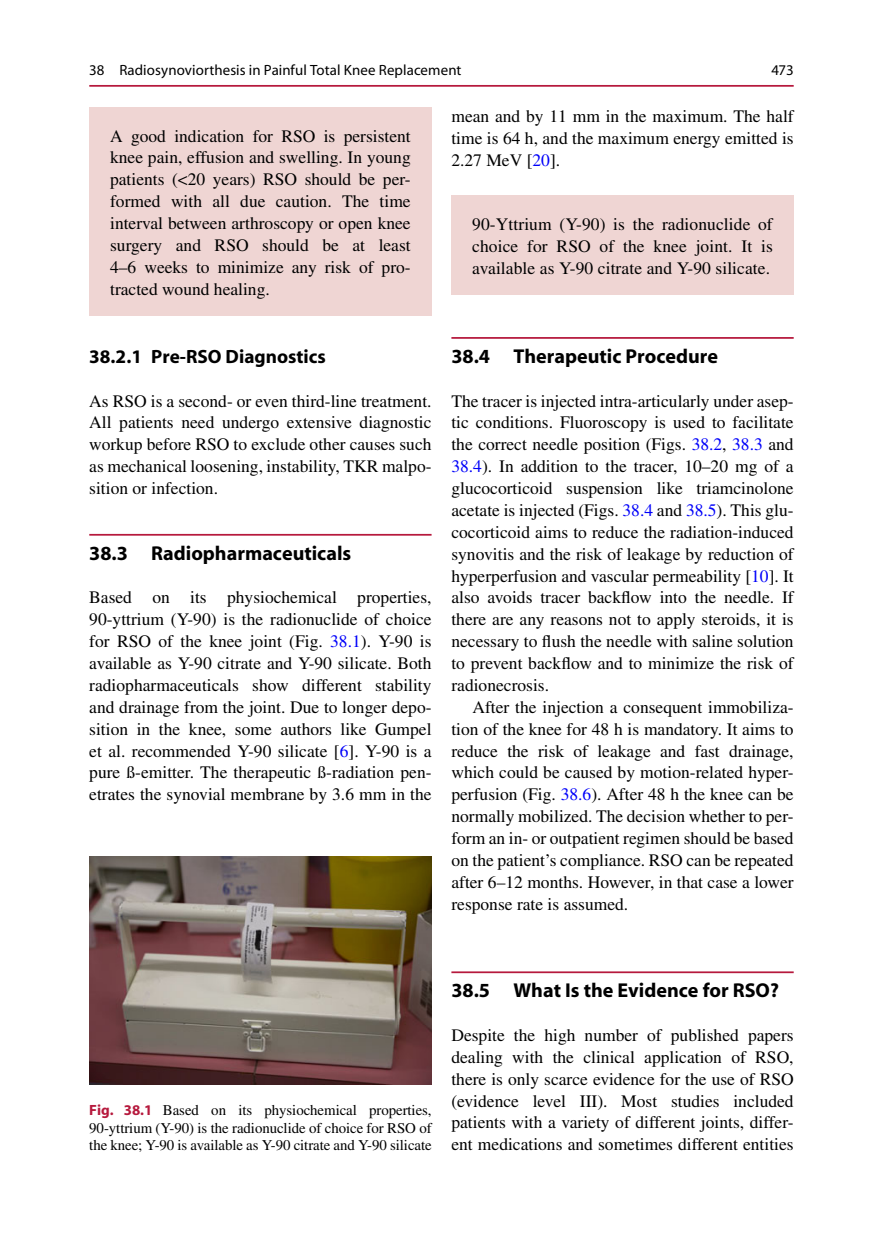
<style>
.page{position:relative;width:883px;height:1260px;background:#fff}
.page>*{position:absolute;margin:0;border:0;box-sizing:border-box;transform-origin:0 0}
.t1{font:700 20.12px "Mtnmyr Myriad";color:#000}
.t2{font:700 19.25px "Mtnmyr Myriad";color:#000}
.t3{font:17.5px/21.9px "Vgrxvt Times";color:#000;text-align:justify}
.t4{font:14.88px/17.5px "Vgrxvt Times";letter-spacing:-.005em;color:#000;text-align:justify}
.t5{font:14.88px "Rvpxtx Myriad";letter-spacing:.005em;color:#000}
.s1{color:#0000fa}
.s2{font-family:"Mtnmyr Myriad";font-weight:700;color:#b6193d}
</style>
<div class="page">
<hr style="left:89px;top:534px;width:343px;height:2px;background:#b6193d">
<hr style="left:451px;top:337px;width:343px;height:2px;background:#b6193d">
<hr style="left:451px;top:971px;width:343px;height:2px;background:#b6193d">
<img style="left:89px;top:856px;width:343px;height:228px">
<div style="left:89px;top:107px;width:343px;height:209px;background:#efd5d3"></div>
<div style="left:451px;top:196px;width:343px;height:99px;background:#efd5d3"></div>
<hr style="left:89px;top:85px;width:705px;height:2px;background:#b6193d">
<p class="t5" style="left:89px;top:64px;width:374px">38 Radiosynoviorthesis in Painful Total Knee Replacement</p>
<p class="t5" style="left:771px;top:64px;width:24px">473</p>
<p class="t3" style="left:110px;top:126px;width:302px">A good indication for RSO is persistent knee pain, effusion and swelling. In young patients (&lt;20 years) RSO should be per&shy;formed with all due caution. The time interval between arthroscopy or open knee surgery and RSO should be at least 4–6 weeks to minimize any risk of pro&shy;tracted wound healing.</p>
<p class="t3" style="left:451px;top:107px;width:344px">mean and by 11 mm in the maximum. The half time is 64 h, and the maximum energy emitted is 2.27 MeV [ <span class="s1">20</span> ].</p>
<p class="t3" style="left:472px;top:215px;width:302px">90-Yttrium (Y-90) is the radionuclide of choice for RSO of the knee joint. It is available as Y-90 citrate and Y-90 silicate.</p>
<p class="t2" style="left:89px;top:349px;width:238px">38.2.1 Pre-RSO Diagnostics</p>
<p class="t3" style="left:89px;top:391px;width:344px">As RSO is a second- or even third-line treatment.<br>All patients need undergo extensive diagnostic workup before RSO to exclude other causes such as mechanical loosening, instability, TKR malpo&shy;sition or infection.</p>
<p class="t1" style="left:89px;top:545px;width:263px">38.3 Radiopharmaceuticals</p>
<p class="t3" style="left:89px;top:588px;width:344px">Based on its physiochemical properties, 90-yttrium (Y-90) is the radionuclide of choice for RSO of the knee joint (Fig. <span class="s1">38.1</span> ). Y-90 is available as Y-90 citrate and Y-90 silicate. Both radiopharmaceuticals show different stability and drainage from the joint. Due to longer depo&shy;sition in the knee, some authors like Gumpel et al. recommended Y-90 silicate [ <span class="s1">6</span> ]. Y-90 is a pure ß-emitter. The therapeutic ß-radiation pen&shy;etrates the synovial membrane by 3.6 mm in the</p>
<p class="t1" style="left:451px;top:349px;width:268px">38.4 Therapeutic Procedure</p>
<p class="t3" style="left:451px;top:391px;width:344px">The tracer is injected intra-articularly under asep&shy;tic conditions. Fluoroscopy is used to facilitate the correct needle position (Figs. <span class="s1">38.2</span> , <span class="s1">38.3</span> and <span class="s1">38.4</span> ). In addition to the tracer, 10–20 mg of a glucocorticoid suspension like triamcinolone acetate is injected (Figs. <span class="s1">38.4</span> and <span class="s1">38.5</span> ). This glu&shy;cocorticoid aims to reduce the radiation-induced synovitis and the risk of leakage by reduction of hyperperfusion and vascular permeability [ <span class="s1">10</span> ]. It also avoids tracer backflow into the needle. If there are any reasons not to apply steroids, it is necessary to flush the needle with saline solution to prevent backflow and to minimize the risk of radionecrosis.</p>
<p class="t3" style="left:451px;top:698px;width:344px;text-indent:21px">After the injection a consequent immobiliza&shy;tion of the knee for 48 h is mandatory. It aims to reduce the risk of leakage and fast drainage, which could be caused by motion-related hyper&shy;perfusion (Fig. <span class="s1">38.6</span> ). After 48 h the knee can be normally mobilized. The decision whether to per&shy;form an in- or outpatient regimen should be based on the patient’s compliance. RSO can be repeated after 6–12 months. However, in that case a lower response rate is assumed.</p>
<p class="t4" style="left:89px;top:1103px;width:344px"><span class="s2">Fig. 38.1</span> Based on its physiochemical properties, 90-yttrium (Y-90) is the radionuclide of choice for RSO of the knee; Y-90 is available as Y-90 citrate and Y-90 silicate</p>
<p class="t1" style="left:451px;top:983px;width:329px">38.5 What Is the Evidence for RSO?</p>
<p class="t3" style="left:451px;top:1026px;width:344px">Despite the high number of published papers dealing with the clinical application of RSO, there is only scarce evidence for the use of RSO (evidence level III). Most studies included patients with a variety of different joints, differ&shy;ent medications and sometimes different entities</p>
</div>
